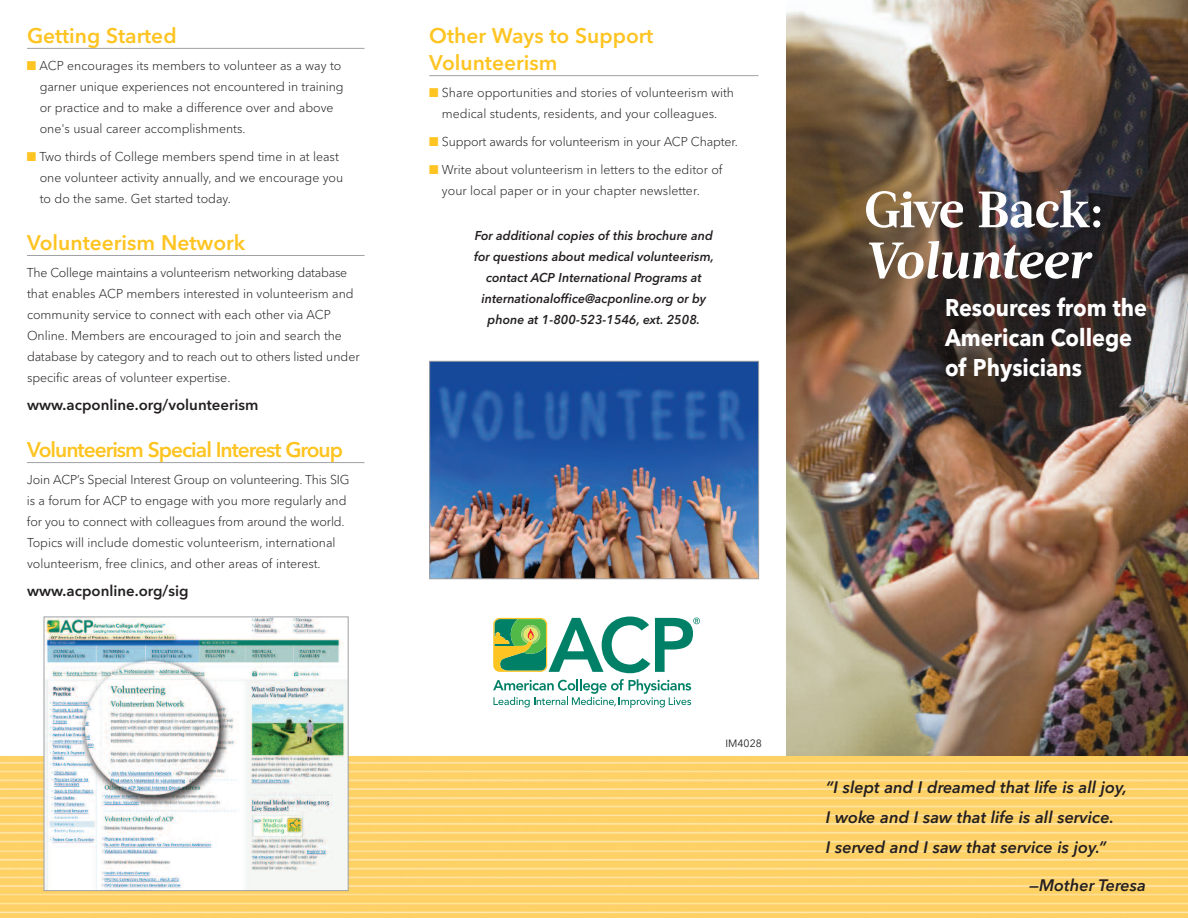
<style>
.page{position:relative;width:1188px;height:918px;background:#fff}
.page>*{position:absolute;margin:0;border:0;box-sizing:border-box;transform-origin:0 0}
.t1{font:700 51px "Acta";letter-spacing:-.02em;color:#fff}
.t2{font:italic 700 51px "Acta";letter-spacing:-.015em;color:#fff}
.t3{font:700 24px/30px "Avenir Next LT Pro";color:#fff;scale:.9 1}
.t4{font:600 21px/27px "Avenir Next LT Pro";color:#fec422}
.t5{font:600 21px "Avenir Next LT Pro";letter-spacing:-.05em;color:#fec422}
.t6{font:italic 600 16.5px/30px "Avenir Next LT Pro";color:#231f20}
.t7{font:600 15px "Avenir Next LT Pro";color:#231f20}
.t8{font:300 12.75px/21px "Avenir Next LT Pro";color:#231f20}
.t9{font:italic 600 12.75px/21px "Avenir Next LT Pro";color:#231f20;text-align:center}
.t10{font:10.5px "Avenir Next LT Pro";color:#231f20}
.s1{color:#fec422}
</style>
<div class="page">
<img style="left:786px;top:0;width:402px;height:756px">
<img style="left:0;top:756px;width:1188px;height:162px">
<img style="left:431px;top:363px;width:326px;height:214px">
<div style="left:429px;top:361px;width:330px;height:218px;border:1px solid #a0a1a5"></div>
<img style="left:46px;top:619px;width:301px;height:270px">
<div style="left:44px;top:617px;width:305px;height:274px;border:1px solid #a0a1a5"></div>
<svg style="left:493px;top:679px;width:198px;height:29px"></svg>
<svg style="left:493px;top:617px;width:207px;height:56px"></svg>
<hr style="left:429px;top:75px;width:330px;height:1px;background:#a0a1a5">
<hr style="left:27px;top:48px;width:337px;height:1px;background:#a0a1a5">
<hr style="left:27px;top:255px;width:337px;height:1px;background:#a0a1a5">
<hr style="left:27px;top:462px;width:337px;height:1px;background:#a0a1a5">
<h3 class="t4" style="left:27px;top:24px;width:151px">Getting Started</h3>
<p class="t8" style="left:40px;top:56px;width:305px;text-indent:-13px"><span class="s1">■</span> ACP encourages its members to volunteer as a way to garner unique experiences not encountered in training or practice and to make a difference over and above one's usual career accomplishments.</p>
<p class="t8" style="left:40px;top:147px;width:305px;text-indent:-13px"><span class="s1">■</span> Two thirds of College members spend time in at least one volunteer activity annually, and we encourage you to do the same. Get started today.</p>
<h3 class="t4" style="left:27px;top:232px;width:220px">Volunteerism Network</h3>
<p class="t8" style="left:27px;top:264px;width:334px">The College maintains a volunteerism networking database that enables ACP members interested in volunteerism and community service to connect with each other via ACP Online. Members are encouraged to join and search the database by category and to reach out to others listed under specific areas of volunteer expertise.</p>
<p class="t7" style="left:27px;top:399px;width:233px">www.acponline.org/volunteerism</p>
<h3 class="t5" style="left:27px;top:442px;width:318px">Volunteerism Special Interest Group</h3>
<p class="t8" style="left:27px;top:471px;width:324px">Join ACP’s Special Interest Group on volunteering. This SIG is a forum for ACP to engage with you more regularly and for you to connect with colleagues from around the world.<br>Topics will include domestic volunteerism, international volunteerism, free clinics, and other areas of interest.</p>
<p class="t7" style="left:27px;top:585px;width:163px">www.acponline.org/sig</p>
<h3 class="t4" style="left:429px;top:25px;width:226px">Other Ways to Support<br>Volunteerism</h3>
<p class="t8" style="left:429px;top:84px;width:306px;text-align:center"><span class="s1">■</span> Share opportunities and stories of volunteerism with medical students, residents, and your colleagues.</p>
<p class="t8" style="left:429px;top:132px;width:310px"><span class="s1">■</span> Support awards for volunteerism in your ACP Chapter.</p>
<p class="t8" style="left:442px;top:160px;width:282px;text-indent:-13px"><span class="s1">■</span> Write about volunteerism in letters to the editor of your local paper or in your chapter newsletter.</p>
<p class="t9" style="left:474px;top:226px;width:241px">For additional copies of this brochure and for questions about medical volunteerism, contact ACP International Programs at internationaloffice@acponline.org or by phone at 1-800-523-1546, ext. 2508.</p>
<h1 class="t1" style="left:864px;top:192px;width:241px">Give Back:</h1>
<h1 class="t2" style="left:864px;top:243px;width:227px">Volunteer</h1>
<h2 class="t3" style="left:945px;top:295px;width:226px">Resources from the<br>American College of Physicians</h2>
<p class="t10" style="left:726px;top:739px;width:38px">IM4028</p>
<p class="t6" style="left:826px;top:774px;width:303px">“I slept and I dreamed that life is all joy,<br>I woke and I saw that life is all service.<br>I served and I saw that service is joy.”</p>
<p class="t6" style="left:1029px;top:872px;width:118px">—Mother Teresa</p>
</div>
